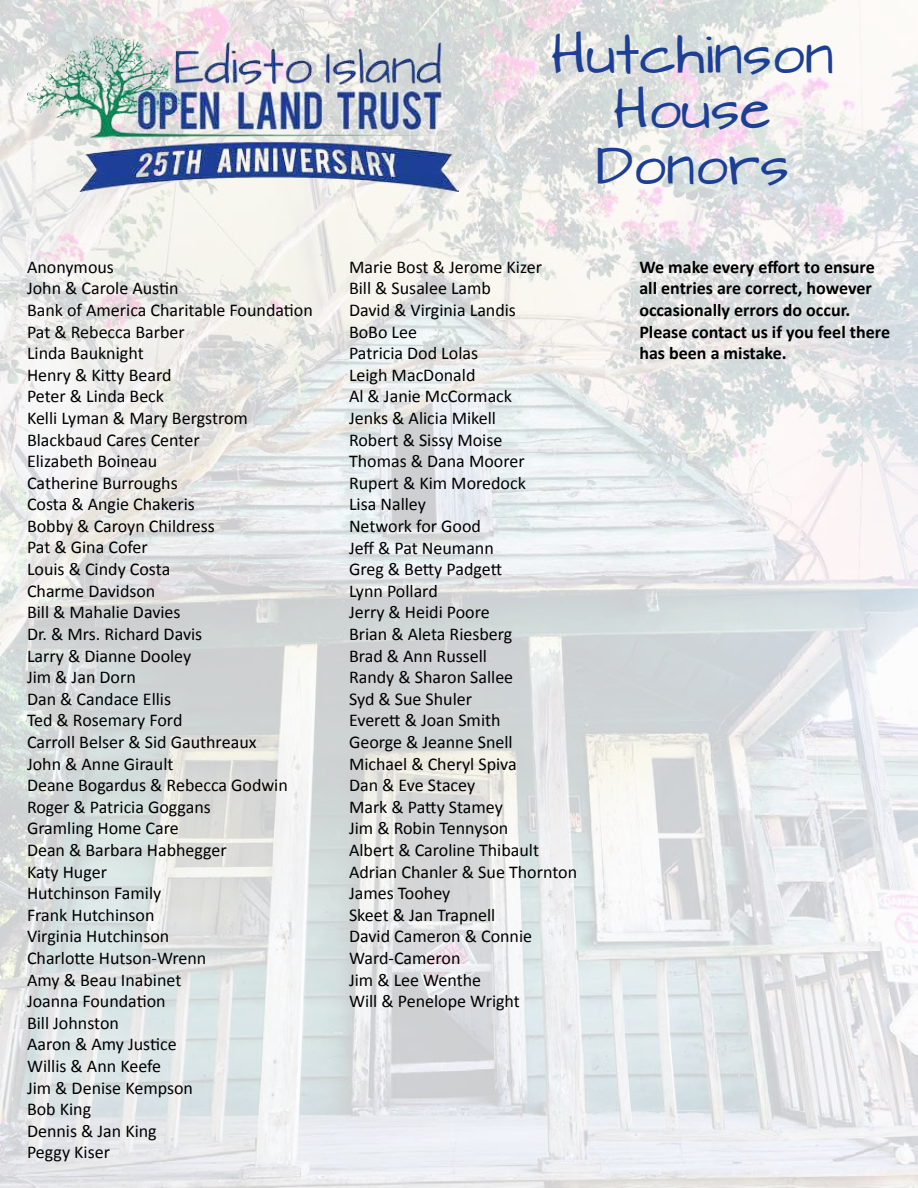
<style>
.page{position:relative;width:918px;height:1188px;background:#fff}
.page>*{position:absolute;margin:0;border:0;box-sizing:border-box;transform-origin:0 0}
.t1{font:46.5px/55.8px "Architects Daughter";color:#1c3f95;text-align:center}
.t2{font:18px/21.6px "Calibri";color:#000}
.t3{font:700 18px/21.6px "Calibri";color:#000}
</style>
<div class="page">
<img style="left:0;top:0;width:918px;height:1188px">
<img style="left:27px;top:37px;width:432px;height:154px">
<h1 class="t1" style="left:551px;top:29px;width:284px">Hutchinson<br>House<br>Donors</h1>
<p class="t2" style="left:27px;top:255px;width:287px">Anonymous<br>John &amp; Carole Austin<br>Bank of America Charitable Foundation<br>Pat &amp; Rebecca Barber<br>Linda Bauknight<br>Henry &amp; Kitty Beard<br>Peter &amp; Linda Beck<br>Kelli Lyman &amp; Mary Bergstrom<br>Blackbaud Cares Center<br>Elizabeth Boineau<br>Catherine Burroughs<br>Costa &amp; Angie Chakeris<br>Bobby &amp; Caroyn Childress<br>Pat &amp; Gina Cofer<br>Louis &amp; Cindy Costa<br>Charme Davidson<br>Bill &amp; Mahalie Davies<br>Dr. &amp; Mrs. Richard Davis<br>Larry &amp; Dianne Dooley<br>Jim &amp; Jan Dorn<br>Dan &amp; Candace Ellis<br>Ted &amp; Rosemary Ford<br>Carroll Belser &amp; Sid Gauthreaux<br>John &amp; Anne Girault<br>Deane Bogardus &amp; Rebecca Godwin<br>Roger &amp; Patricia Goggans<br>Gramling Home Care<br>Dean &amp; Barbara Habhegger<br>Katy Huger<br>Hutchinson Family<br>Frank Hutchinson<br>Virginia Hutchinson<br>Charlotte Hutson-Wrenn<br>Amy &amp; Beau Inabinet<br>Joanna Foundation<br>Bill Johnston<br>Aaron &amp; Amy Justice<br>Willis &amp; Ann Keefe<br>Jim &amp; Denise Kempson<br>Bob King<br>Dennis &amp; Jan King<br>Peggy Kiser</p>
<p class="t3" style="left:639px;top:255px;width:252px">We make every effort to ensure all entries are correct, however occasionally errors do occur.<br>Please contact us if you feel there has been a mistake.</p>
<p class="t2" style="left:349px;top:255px;width:230px">Marie Bost &amp; Jerome Kizer<br>Bill &amp; Susalee Lamb<br>David &amp; Virginia Landis<br>BoBo Lee<br>Patricia Dod Lolas<br>Leigh MacDonald<br>Al &amp; Janie McCormack<br>Jenks &amp; Alicia Mikell<br>Robert &amp; Sissy Moise<br>Thomas &amp; Dana Moorer<br>Rupert &amp; Kim Moredock<br>Lisa Nalley<br>Network for Good<br>Jeff &amp; Pat Neumann<br>Greg &amp; Betty Padgett<br>Lynn Pollard<br>Jerry &amp; Heidi Poore<br>Brian &amp; Aleta Riesberg<br>Brad &amp; Ann Russell<br>Randy &amp; Sharon Sallee<br>Syd &amp; Sue Shuler<br>Everett &amp; Joan Smith<br>George &amp; Jeanne Snell<br>Michael &amp; Cheryl Spiva<br>Dan &amp; Eve Stacey<br>Mark &amp; Patty Stamey<br>Jim &amp; Robin Tennyson<br>Albert &amp; Caroline Thibault<br>Adrian Chanler &amp; Sue Thornton<br>James Toohey<br>Skeet &amp; Jan Trapnell<br>David Cameron &amp; Connie<br>Ward-Cameron<br>Jim &amp; Lee Wenthe<br>Will &amp; Penelope Wright</p>
</div>
